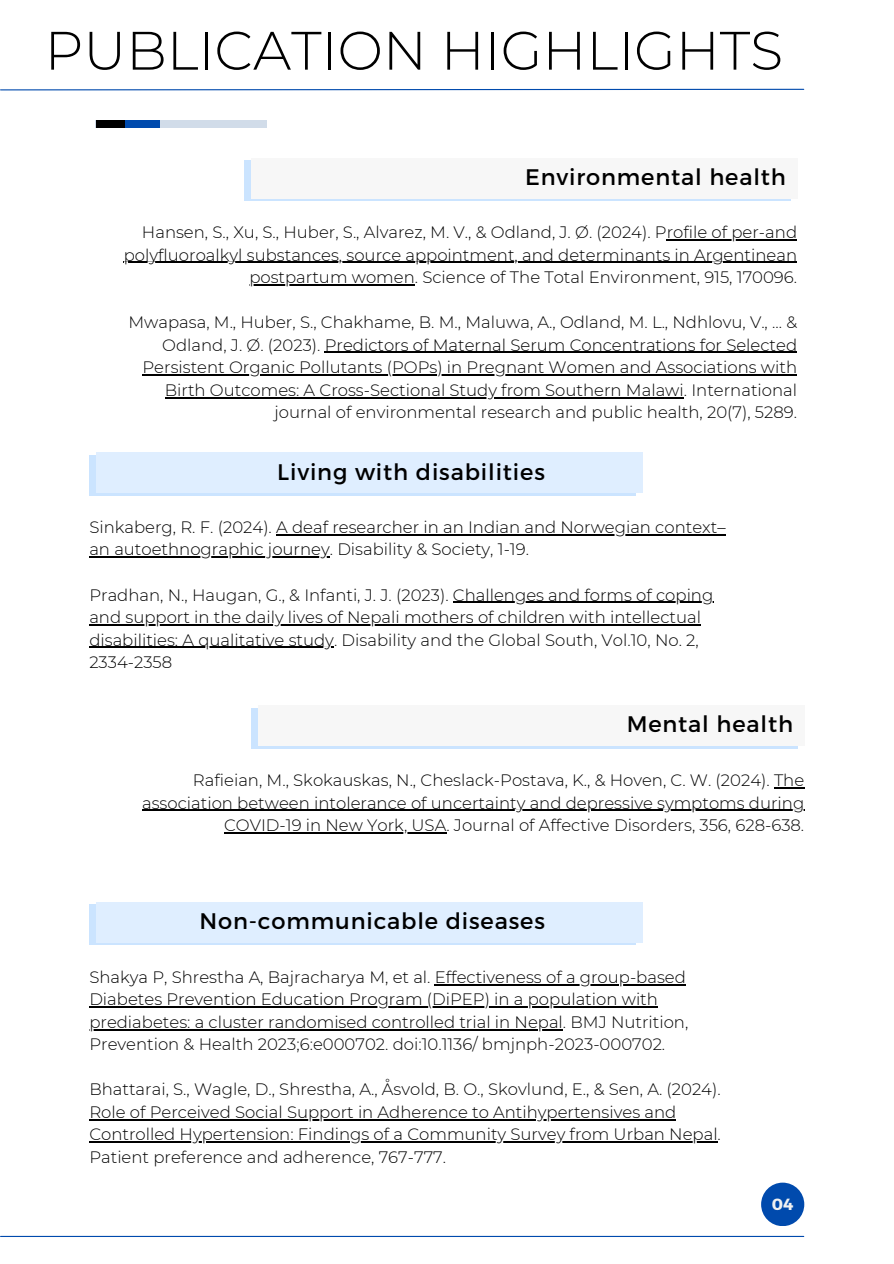
<style>
.page{position:relative;width:894px;height:1264px;background:#fff}
.page>*{position:absolute;margin:0;border:0;box-sizing:border-box;transform-origin:0 0}
.t1{font:300 54px "Montserrat";color:#000}
.t2{font:22.5px "Montserrat";letter-spacing:.04em;color:#000}
.t3{font:300 16.5px/22.5px "Montserrat";color:#000}
.t4{font:700 16.2px "Montserrat";color:#f1f1f1}
</style>
<div class="page">
<svg style="left:0;top:88px;width:804px;height:3px"></svg>
<div style="left:760px;top:1182px;width:44px;height:44px;background:#004aad;border-radius:50%"></div>
<hr style="left:1px;top:1235px;width:802px;height:1px;background:#004aad">
<div style="left:96px;top:120px;width:171px;height:8px;background:#d1dce9"></div>
<div style="left:96px;top:120px;width:63px;height:8px;background:#004aad"></div>
<div style="left:96px;top:120px;width:28px;height:8px;background:#000"></div>
<div style="left:89px;top:455px;width:546px;height:40px;background:#cbe4ff"></div>
<div style="left:96px;top:452px;width:546px;height:41px;background:#dfeeff"></div>
<svg style="left:89px;top:904px;width:546px;height:41px;fill:#cbe4ff"></svg>
<div style="left:96px;top:902px;width:546px;height:40px;background:#dfeeff"></div>
<div style="left:251px;top:708px;width:546px;height:40px;background:#cbe4ff"></div>
<div style="left:258px;top:705px;width:546px;height:41px;background:#f1f1f1"></div>
<svg style="left:244px;top:160px;width:545px;height:41px;fill:#cbe4ff"></svg>
<div style="left:251px;top:158px;width:546px;height:40px;background:#f1f1f1"></div>
<hr style="left:666px;top:239px;width:130px;height:1px;background:#000">
<hr style="left:124px;top:262px;width:672px;height:1px;background:#000">
<hr style="left:249px;top:284px;width:165px;height:1px;background:#000">
<hr style="left:325px;top:352px;width:471px;height:1px;background:#000">
<hr style="left:142px;top:374px;width:654px;height:1px;background:#000">
<hr style="left:165px;top:397px;width:518px;height:1px;background:#000">
<hr style="left:276px;top:534px;width:449px;height:1px;background:#000">
<hr style="left:89px;top:556px;width:241px;height:1px;background:#000">
<hr style="left:453px;top:601px;width:260px;height:1px;background:#000">
<hr style="left:89px;top:624px;width:611px;height:1px;background:#000">
<hr style="left:89px;top:646px;width:245px;height:1px;background:#000">
<hr style="left:773px;top:787px;width:31px;height:1px;background:#000">
<hr style="left:142px;top:809px;width:662px;height:1px;background:#000">
<hr style="left:224px;top:832px;width:222px;height:1px;background:#000">
<hr style="left:434px;top:984px;width:251px;height:1px;background:#000">
<hr style="left:89px;top:1006px;width:568px;height:1px;background:#000">
<hr style="left:89px;top:1029px;width:473px;height:1px;background:#000">
<hr style="left:89px;top:1119px;width:587px;height:1px;background:#000">
<hr style="left:89px;top:1141px;width:628px;height:1px;background:#000">
<h1 class="t1" style="left:45px;top:17px;width:739px">PUBLICATION HIGHLIGHTS</h1>
<h2 class="t2" style="left:525px;top:162px;width:262px">Environmental health</h2>
<p class="t3" style="left:124px;top:221px;width:674px;text-align:right">Hansen, S., Xu, S., Huber, S., Alvarez, M. V., &amp; Odland, J. Ø. (2024). Profile of per-and polyfluoroalkyl substances, source appointment, and determinants in Argentinean postpartum women. Science of The Total Environment, 915, 170096.</p>
<p class="t3" style="left:128px;top:311px;width:670px;text-align:right">Mwapasa, M., Huber, S., Chakhame, B. M., Maluwa, A., Odland, M. L., Ndhlovu, V., ... &amp; Odland, J. Ø. (2023). Predictors of Maternal Serum Concentrations for Selected Persistent Organic Pollutants (POPs) in Pregnant Women and Associations with Birth Outcomes: A Cross-Sectional Study from Southern Malawi. International journal of environmental research and public health, 20(7), 5289.</p>
<h2 class="t2" style="left:277px;top:457px;width:269px">Living with disabilities</h2>
<p class="t3" style="left:89px;top:516px;width:637px">Sinkaberg, R. F. (2024). A deaf researcher in an Indian and Norwegian context– an autoethnographic journey. Disability &amp; Society, 1-19.</p>
<p class="t3" style="left:89px;top:583px;width:625px">Pradhan, N., Haugan, G., &amp; Infanti, J. J. (2023). Challenges and forms of coping and support in the daily lives of Nepali mothers of children with intellectual disabilities: A qualitative study. Disability and the Global South, Vol.10, No. 2, 2334-2358</p>
<h2 class="t2" style="left:626px;top:709px;width:168px">Mental health</h2>
<p class="t3" style="left:142px;top:769px;width:663px;text-align:right">Rafieian, M., Skokauskas, N., Cheslack-Postava, K., &amp; Hoven, C. W. (2024). The association between intolerance of uncertainty and depressive symptoms during<br>COVID-19 in New York, USA. Journal of Affective Disorders, 356, 628-638.</p>
<h2 class="t2" style="left:199px;top:906px;width:347px">Non-communicable diseases</h2>
<p class="t3" style="left:89px;top:965px;width:600px">Shakya P, Shrestha A, Bajracharya M, et al. Effectiveness of a group-based Diabetes Prevention Education Program (DiPEP) in a population with prediabetes: a cluster randomised controlled trial in Nepal. BMJ Nutrition, Prevention &amp; Health 2023;6:e000702. doi:10.1136/ bmjnph-2023-000702.</p>
<p class="t3" style="left:89px;top:1078px;width:633px">Bhattarai, S., Wagle, D., Shrestha, A., Åsvold, B. O., Skovlund, E., &amp; Sen, A. (2024).<br>Role of Perceived Social Support in Adherence to Antihypertensives and Controlled Hypertension: Findings of a Community Survey from Urban Nepal.<br>Patient preference and adherence, 767-777.</p>
<p class="t4" style="left:771px;top:1193px;width:23px">04</p>
</div>
